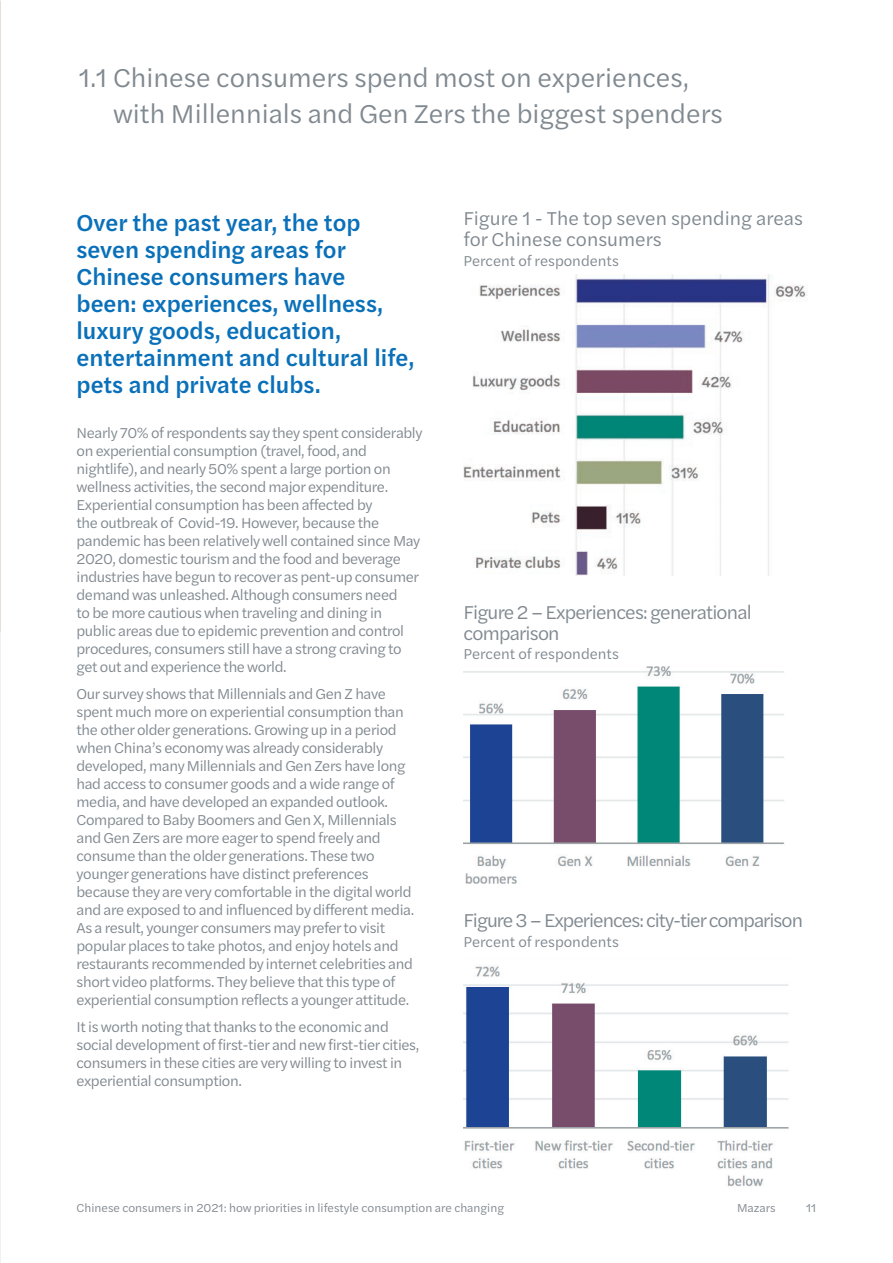
<style>
.page{position:relative;width:893px;height:1263px;background:#fff}
.page>*{position:absolute;margin:0;border:0;box-sizing:border-box;transform-origin:0 0}
.t1{font:27px/36px "Halyard Text";color:#808990}
.t2{font:500 24px/27px "Halyard Text";color:#0970b9}
.t3{font:19.5px/21px "Halyard Text";letter-spacing:-.04em;color:#808990}
.t4{font:19.5px/21px "Halyard Text";color:#808990}
.t5{font:15px/18px "Halyard Text";letter-spacing:-.025em;color:#808990}
.t6{font:15px "Halyard Text";color:#808990}
.t7{font:12px "Halyard Text";color:#808990}
</style>
<div class="page">
<img style="left:0;top:630px;width:1px;height:633px">
<img style="left:463px;top:275px;width:345px;height:300px">
<img style="left:463px;top:666px;width:322px;height:218px">
<img style="left:463px;top:966px;width:326px;height:220px">
<h1 class="t1" style="left:113px;top:59px;width:611px;text-indent:-34px">1.1 Chinese consumers spend most on experiences, with Millennials and Gen Zers the biggest spenders</h1>
<h2 class="t2" style="left:77px;top:208px;width:339px">Over the past year, the top seven spending areas for<br>Chinese consumers have<br>been: experiences, wellness, luxury goods, education, entertainment and cultural life, pets and private clubs.</h2>
<p class="t5" style="left:77px;top:423px;width:347px">Nearly 70% of respondents say they spent considerably on experiential consumption (travel, food, and nightlife), and nearly 50% spent a large portion on wellness activities, the second major expenditure.<br>Experiential consumption has been affected by<br>the outbreak of Covid-19. However, because the pandemic has been relatively well contained since May 2020, domestic tourism and the food and beverage industries have begun to recover as pent-up consumer demand was unleashed. Although consumers need<br>to be more cautious when traveling and dining in public areas due to epidemic prevention and control procedures, consumers still have a strong craving to get out and experience the world.</p>
<p class="t5" style="left:77px;top:684px;width:339px">Our survey shows that Millennials and Gen Z have spent much more on experiential consumption than the other older generations. Growing up in a period when China’s economy was already considerably developed, many Millennials and Gen Zers have long had access to consumer goods and a wide range of media, and have developed an expanded outlook.<br>Compared to Baby Boomers and Gen X, Millennials and Gen Zers are more eager to spend freely and consume than the older generations. These two younger generations have distinct preferences because they are very comfortable in the digital world and are exposed to and influenced by different media.<br>As a result, younger consumers may prefer to visit popular places to take photos, and enjoy hotels and restaurants recommended by internet celebrities and short video platforms. They believe that this type of experiential consumption reflects a younger attitude.</p>
<p class="t5" style="left:77px;top:1017px;width:344px">It is worth noting that thanks to the economic and social development of first-tier and new first-tier cities, consumers in these cities are very willing to invest in experiential consumption.</p>
<h3 class="t4" style="left:463px;top:207px;width:341px">Figure 1 - The top seven spending areas for Chinese consumers</h3>
<p class="t6" style="left:463px;top:250px;width:157px">Percent of respondents</p>
<h3 class="t3" style="left:463px;top:601px;width:290px">Figure 2 – Experiences: generational comparison</h3>
<p class="t6" style="left:463px;top:643px;width:157px">Percent of respondents</p>
<h3 class="t3" style="left:463px;top:909px;width:341px">Figure 3 – Experiences: city-tier comparison</h3>
<p class="t6" style="left:463px;top:931px;width:157px">Percent of respondents</p>
<p class="t7" style="left:77px;top:1199px;width:429px">Chinese consumers in 2021: how priorities in lifestyle consumption are changing</p>
<p class="t7" style="left:737px;top:1199px;width:40px">Mazars</p>
<p class="t7" style="left:806px;top:1199px;width:12px">11</p>
</div>
